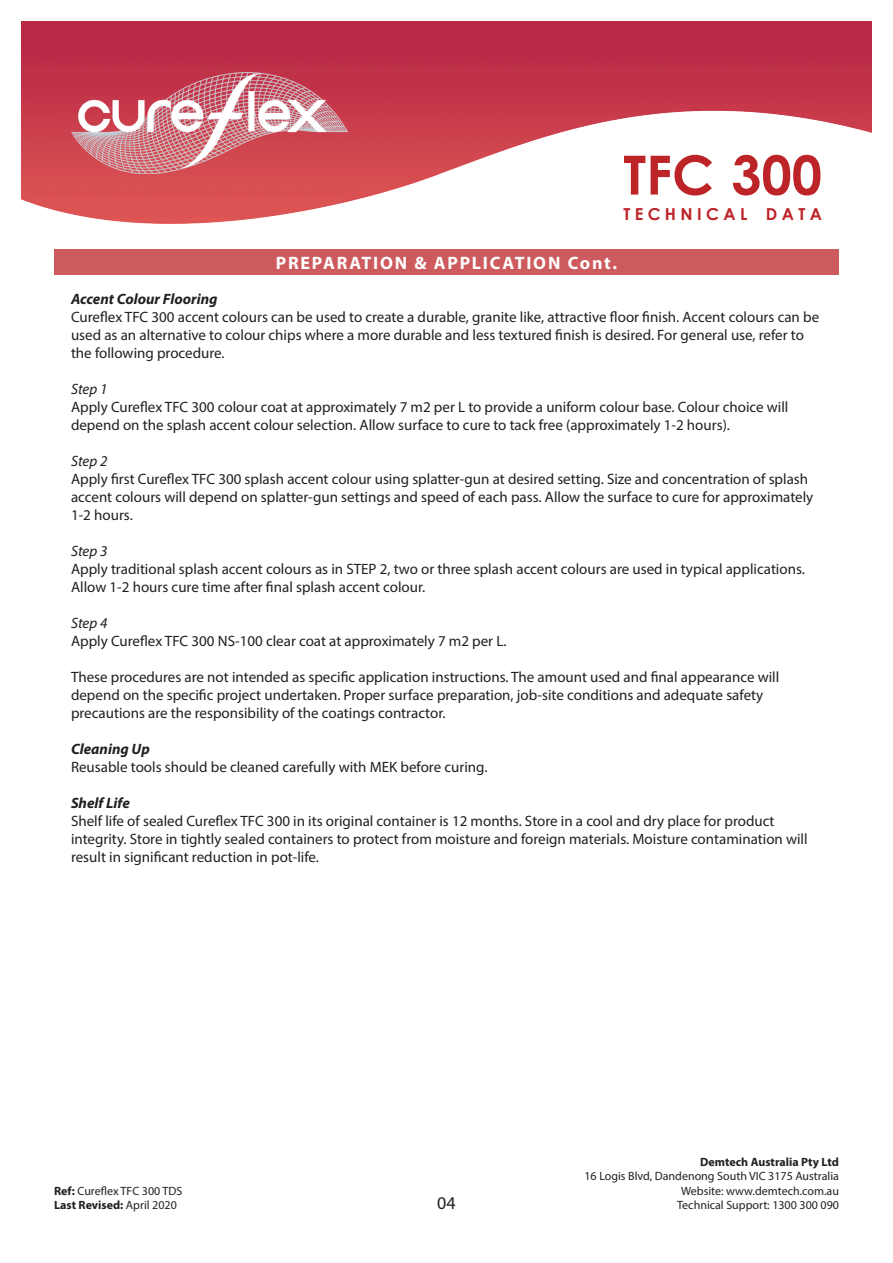
<style>
.page{position:relative;width:893px;height:1263px;background:#fff}
.page>*{position:absolute;margin:0;border:0;box-sizing:border-box;transform-origin:0 0}
.t1{font:700 54px "Century Gothic";color:#bd2428}
.t2{font:700 18px "Myriad Pro";letter-spacing:.1em;color:#fff}
.t3{font:18px "Myriad Pro";color:#231f20}
.t4{font:700 16.5px "Century Gothic";letter-spacing:.265em;color:#bd2428}
.t5{font:15px/18px "Myriad Pro";color:#231f20}
.t6{font:italic 700 15px "Myriad Pro";color:#231f20}
.t7{font:italic 15px "Myriad Pro";color:#231f20}
.t8{font:12px/14.4px "Myriad Pro";color:#231f20}
.t9{font:700 12px "Myriad Pro";color:#231f20}
.s1{color:#fff}
.s2{font-weight:700}
</style>
<div class="page">
<div style="left:54px;top:249px;width:785px;height:26px;background:#cd5a5d"></div>
<img style="left:21px;top:21px;width:851px;height:203px">
<img style="left:71px;top:72px;width:276px;height:101px">
<h1 class="t1" style="left:623px;top:134px;width:200px">TFC 300</h1>
<p class="t4" style="left:623px;top:202px;width:200px">TECHNICAL<span class="s1">B</span>DATA</p>
<p class="t2" style="left:276px;top:251px;width:343px">PREPARATION &amp; APPLICATION Cont.</p>
<p class="t6" style="left:71px;top:289px;width:148px">Accent Colour Flooring</p>
<p class="t5" style="left:71px;top:308px;width:750px">Cureflex TFC 300 accent colours can be used to create a durable, granite like, attractive floor finish. Accent colours can be used as an alternative to colour chips where a more durable and less textured finish is desired. For general use, refer to the following procedure.</p>
<p class="t7" style="left:71px;top:380px;width:38px">Step 1</p>
<p class="t5" style="left:71px;top:398px;width:719px">Apply Cureflex TFC 300 colour coat at approximately 7 m2 per L to provide a uniform colour base. Colour choice will depend on the splash accent colour selection. Allow surface to cure to tack free (approximately 1-2 hours).</p>
<p class="t7" style="left:71px;top:452px;width:38px">Step 2</p>
<p class="t5" style="left:71px;top:470px;width:744px">Apply first Cureflex TFC 300 splash accent colour using splatter-gun at desired setting. Size and concentration of splash accent colours will depend on splatter-gun settings and speed of each pass. Allow the surface to cure for approximately<br>1-2 hours.</p>
<p class="t7" style="left:71px;top:542px;width:38px">Step 3</p>
<p class="t5" style="left:71px;top:560px;width:735px">Apply traditional splash accent colours as in STEP 2, two or three splash accent colours are used in typical applications.<br>Allow 1-2 hours cure time after final splash accent colour.</p>
<p class="t7" style="left:71px;top:614px;width:38px">Step 4</p>
<p class="t5" style="left:71px;top:632px;width:437px">Apply Cureflex TFC 300 NS-100 clear coat at approximately 7 m2 per L.</p>
<p class="t5" style="left:71px;top:668px;width:710px">These procedures are not intended as specific application instructions. The amount used and final appearance will depend on the specific project undertaken. Proper surface preparation, job-site conditions and adequate safety precautions are the responsibility of the coatings contractor.</p>
<p class="t6" style="left:71px;top:739px;width:80px">Cleaning Up</p>
<p class="t5" style="left:71px;top:758px;width:418px">Reusable tools should be cleaned carefully with MEK before curing.</p>
<p class="t6" style="left:71px;top:793px;width:61px">Shelf Life</p>
<p class="t5" style="left:71px;top:812px;width:738px">Shelf life of sealed Cureflex TFC 300 in its original container is 12 months. Store in a cool and dry place for product integrity. Store in tightly sealed containers to protect from moisture and foreign materials. Moisture contamination will result in significant reduction in pot-life.</p>
<p class="t8" style="left:54px;top:1183px;width:130px"><span class="s2">Ref:</span> Cureflex TFC 300 TDS<br><span class="s2">Last Revised:</span> April 2020</p>
<p class="t9" style="left:700px;top:1154px;width:140px">Demtech Australia Pty Ltd</p>
<p class="t8" style="left:584px;top:1169px;width:256px;text-align:right">16 Logis Blvd, Dandenong South VIC 3175 Australia<br>Website: www.demtech.com.au</p>
<p class="t3" style="left:437px;top:1192px;width:20px">04</p>
<p class="t8" style="left:677px;top:1197px;width:163px">Technical Support: 1300 300 090</p>
</div>
